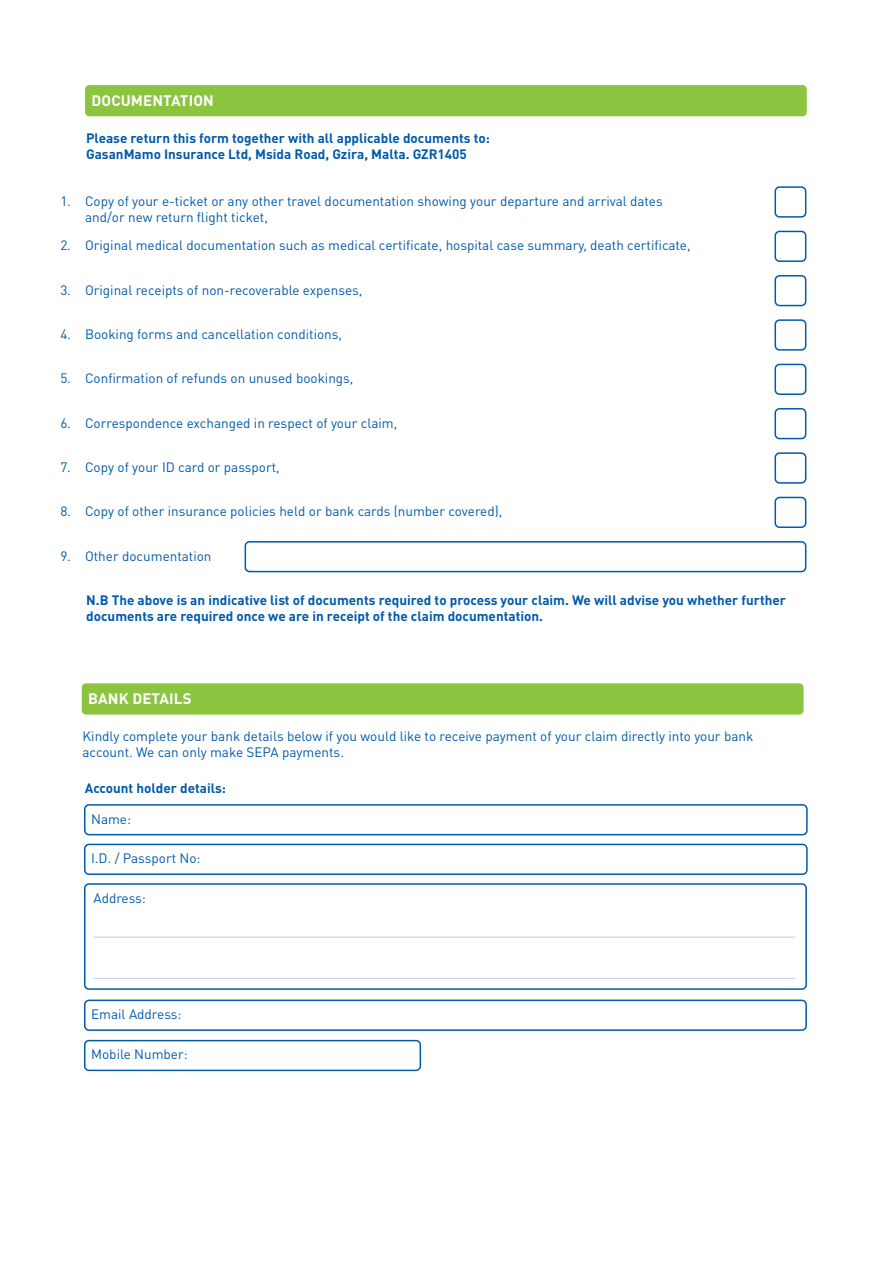
<style>
.page{position:relative;width:893px;height:1263px;background:#fff}
.page>*{position:absolute;margin:0;border:0;box-sizing:border-box;transform-origin:0 0}
.t1{font:700 15px "DIN Pro";letter-spacing:.01em;color:#fff}
.t2{font:13.5px/16.2px "DIN Pro";color:#015aaa}
.t3{font:700 13.5px/16.2px "DIN Pro";color:#015aaa}
</style>
<div class="page">
<div style="left:85px;top:85px;width:722px;height:31px;background:#8bc540;border-radius:4px"></div>
<div style="left:774px;top:186px;width:32px;height:32px;border:2px solid #015aaa;border-radius:4px"></div>
<div style="left:774px;top:231px;width:32px;height:31px;border:2px solid #015aaa;border-radius:4px"></div>
<div style="left:774px;top:275px;width:32px;height:31px;border:2px solid #015aaa;border-radius:4px"></div>
<div style="left:774px;top:319px;width:32px;height:32px;border:2px solid #015aaa;border-radius:4px"></div>
<div style="left:774px;top:364px;width:32px;height:31px;border:2px solid #015aaa;border-radius:4px"></div>
<div style="left:774px;top:408px;width:32px;height:31px;border:2px solid #015aaa;border-radius:4px"></div>
<div style="left:774px;top:452px;width:32px;height:32px;border:2px solid #015aaa;border-radius:4px"></div>
<div style="left:774px;top:497px;width:32px;height:31px;border:2px solid #015aaa;border-radius:4px"></div>
<div style="left:245px;top:541px;width:561px;height:31px;border:2px solid #015aaa;border-radius:4px"></div>
<div style="left:82px;top:683px;width:721px;height:32px;background:#8bc540;border-radius:4px"></div>
<div style="left:84px;top:804px;width:724px;height:31px;border:2px solid #015aaa;border-radius:4px"></div>
<div style="left:84px;top:844px;width:724px;height:31px;border:2px solid #015aaa;border-radius:4px"></div>
<div style="left:84px;top:883px;width:723px;height:107px;border:2px solid #015aaa;border-radius:4px"></div>
<hr style="left:93px;top:937px;width:702px;height:1px;background:#c7cee8">
<hr style="left:93px;top:978px;width:702px;height:1px;background:#c7cee8">
<div style="left:84px;top:999px;width:723px;height:32px;border:2px solid #015aaa;border-radius:4px"></div>
<div style="left:84px;top:1040px;width:337px;height:31px;border:2px solid #015aaa;border-radius:4px"></div>
<p class="t2" style="left:60px;top:193px;width:12px">1.</p>
<p class="t2" style="left:60px;top:237px;width:12px">2.</p>
<p class="t2" style="left:60px;top:281px;width:12px">3.</p>
<p class="t2" style="left:60px;top:325px;width:12px">4.</p>
<p class="t2" style="left:60px;top:370px;width:12px">5.</p>
<p class="t2" style="left:60px;top:414px;width:12px">6.</p>
<p class="t2" style="left:60px;top:458px;width:12px">7.</p>
<p class="t2" style="left:60px;top:503px;width:12px">8.</p>
<p class="t2" style="left:60px;top:547px;width:12px">9.</p>
<p class="t1" style="left:91px;top:90px;width:124px">DOCUMENTATION</p>
<p class="t3" style="left:86px;top:130px;width:405px">Please return this form together with all applicable documents to:</p>
<p class="t3" style="left:86px;top:146px;width:382px">GasanMamo Insurance Ltd, Msida Road, Gzira, Malta. GZR1405</p>
<p class="t2" style="left:85px;top:192px;width:579px">Copy of your e-ticket or any other travel documentation showing your departure and arrival dates and/or new return flight ticket,</p>
<p class="t2" style="left:85px;top:237px;width:607px">Original medical documentation such as medical certificate, hospital case summary, death certificate,</p>
<p class="t2" style="left:85px;top:281px;width:279px">Original receipts of non-recoverable expenses,</p>
<p class="t2" style="left:85px;top:325px;width:259px">Booking forms and cancellation conditions,</p>
<p class="t2" style="left:85px;top:370px;width:270px">Confirmation of refunds on unused bookings,</p>
<p class="t2" style="left:85px;top:414px;width:314px">Correspondence exchanged in respect of your claim,</p>
<p class="t2" style="left:85px;top:458px;width:196px">Copy of your ID card or passport,</p>
<p class="t2" style="left:85px;top:503px;width:419px">Copy of other insurance policies held or bank cards (number covered),</p>
<p class="t2" style="left:85px;top:547px;width:128px">Other documentation</p>
<p class="t3" style="left:86px;top:591px;width:701px">N.B The above is an indicative list of documents required to process your claim. We will advise you whether further documents are required once we are in receipt of the claim documentation.</p>
<p class="t1" style="left:88px;top:688px;width:105px">BANK DETAILS</p>
<p class="t2" style="left:83px;top:727px;width:672px">Kindly complete your bank details below if you would like to receive payment of your claim directly into your bank account. We can only make SEPA payments.</p>
<p class="t3" style="left:85px;top:780px;width:143px">Account holder details:</p>
<p class="t2" style="left:91px;top:810px;width:42px">Name:</p>
<p class="t2" style="left:91px;top:850px;width:111px">I.D. / Passport No:</p>
<p class="t2" style="left:93px;top:889px;width:54px">Address:</p>
<p class="t2" style="left:91px;top:1006px;width:92px">Email Address:</p>
<p class="t2" style="left:91px;top:1046px;width:98px">Mobile Number:</p>
</div>
